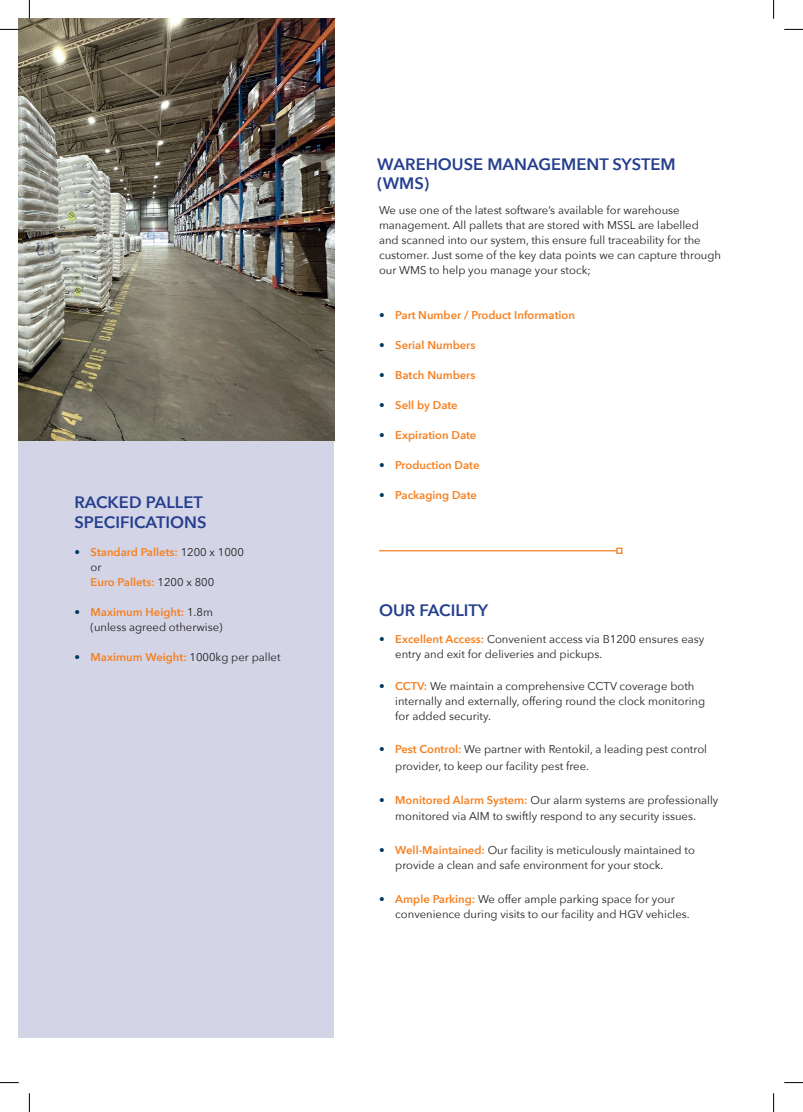
<style>
.page{position:relative;width:803px;height:1112px;background:#fff}
.page>*{position:absolute;margin:0;border:0;box-sizing:border-box;transform-origin:0 0}
.t1{font:600 16.5px/18.8px "Avenir Next";color:#253f8e}
.t2{font:11.25px/15px "Avenir Next";color:#231f20}
.t3{font:600 11.25px/15px "Avenir Next";color:#f58021}
.s1{font-weight:400;color:#00385c}
.s2{font-weight:400;color:#231f20}
.s3{color:#00385c}
.s4{font-weight:600;color:#f58021}
</style>
<div class="page">
<div style="left:19px;top:440px;width:315px;height:597px;background:#d4d4e7"></div>
<hr style="left:379px;top:550px;width:238px;height:1px;background:#f58021">
<svg style="left:616px;top:547px;width:6px;height:6px"></svg>
<img style="left:19px;top:19px;width:315px;height:421px">
<svg style="left:0;top:29px;width:19px;height:1px"></svg>
<svg style="left:784px;top:29px;width:19px;height:1px"></svg>
<svg style="left:0;top:1082px;width:19px;height:1px"></svg>
<svg style="left:784px;top:1082px;width:19px;height:1px"></svg>
<svg style="left:29px;top:0;width:1px;height:19px"></svg>
<svg style="left:29px;top:1093px;width:1px;height:18px"></svg>
<svg style="left:773px;top:0;width:1px;height:19px"></svg>
<svg style="left:773px;top:1093px;width:1px;height:18px"></svg>
<h1 class="t1" style="left:74px;top:491px;width:134px;line-height:20px">RACKED PALLET<br>SPECIFICATIONS</h1>
<p class="t3" style="left:91px;top:544px;width:155px;text-indent:-16px"><span class="s1">•</span> Standard Pallets: <span class="s2">1200 x 1000 or<br></span>Euro Pallets: <span class="s2">1200 x 800</span></p>
<p class="t2" style="left:91px;top:603px;width:133px;text-indent:-16px"><span class="s3">•</span> <span class="s4">Maximum Height:</span> 1.8m (unless agreed otherwise)</p>
<p class="t2" style="left:74px;top:648px;width:208px"><span class="s3">•</span> <span class="s4">Maximum Weight:</span> 1000kg per pallet</p>
<h1 class="t1" style="left:377px;top:154px;width:300px">WAREHOUSE MANAGEMENT SYSTEM (WMS)</h1>
<p class="t2" style="left:379px;top:202px;width:343px">We use one of the latest software’s available for warehouse management. All pallets that are stored with MSSL are labelled and scanned into our system, this ensure full traceability for the customer. Just some of the key data points we can capture through our WMS to help you manage your stock;</p>
<p class="t3" style="left:379px;top:307px;width:197px"><span class="s1">•</span> Part Number / Product Information</p>
<p class="t3" style="left:379px;top:337px;width:98px"><span class="s1">•</span> Serial Numbers</p>
<p class="t3" style="left:379px;top:367px;width:98px"><span class="s1">•</span> Batch Numbers</p>
<p class="t3" style="left:379px;top:397px;width:80px"><span class="s1">•</span> Sell by Date</p>
<p class="t3" style="left:379px;top:427px;width:99px"><span class="s1">•</span> Expiration Date</p>
<p class="t3" style="left:379px;top:457px;width:102px"><span class="s1">•</span> Production Date</p>
<p class="t3" style="left:379px;top:487px;width:99px"><span class="s1">•</span> Packaging Date</p>
<h1 class="t1" style="left:379px;top:600px;width:110px">OUR FACILITY</h1>
<p class="t2" style="left:395px;top:630px;width:310px;text-indent:-16px"><span class="s3">•</span> <span class="s4">Excellent Access:</span> Convenient access via B1200 ensures easy entry and exit for deliveries and pickups.</p>
<p class="t2" style="left:395px;top:677px;width:311px;text-indent:-16px"><span class="s3">•</span> <span class="s4">CCTV:</span> We maintain a comprehensive CCTV coverage both internally and externally, offering round the clock monitoring for added security.</p>
<p class="t2" style="left:395px;top:740px;width:313px;line-height:16.8px;text-indent:-16px"><span class="s3">•</span> <span class="s4">Pest Control:</span> We partner with Rentokil, a leading pest control provider, to keep our facility pest free.</p>
<p class="t2" style="left:379px;top:790px;width:341px;line-height:16.8px;text-align:center"><span class="s3">•</span> <span class="s4">Monitored Alarm System:</span> Our alarm systems are professionally monitored via AIM to swiftly respond to any security issues.</p>
<p class="t2" style="left:395px;top:841px;width:301px;text-indent:-16px"><span class="s3">•</span> <span class="s4">Well-Maintained:</span> Our facility is meticulously maintained to provide a clean and safe environment for your stock.</p>
<p class="t2" style="left:395px;top:890px;width:296px;text-indent:-16px"><span class="s3">•</span> <span class="s4">Ample Parking:</span> We offer ample parking space for your convenience during visits to our facility and HGV vehicles.</p>
</div>
